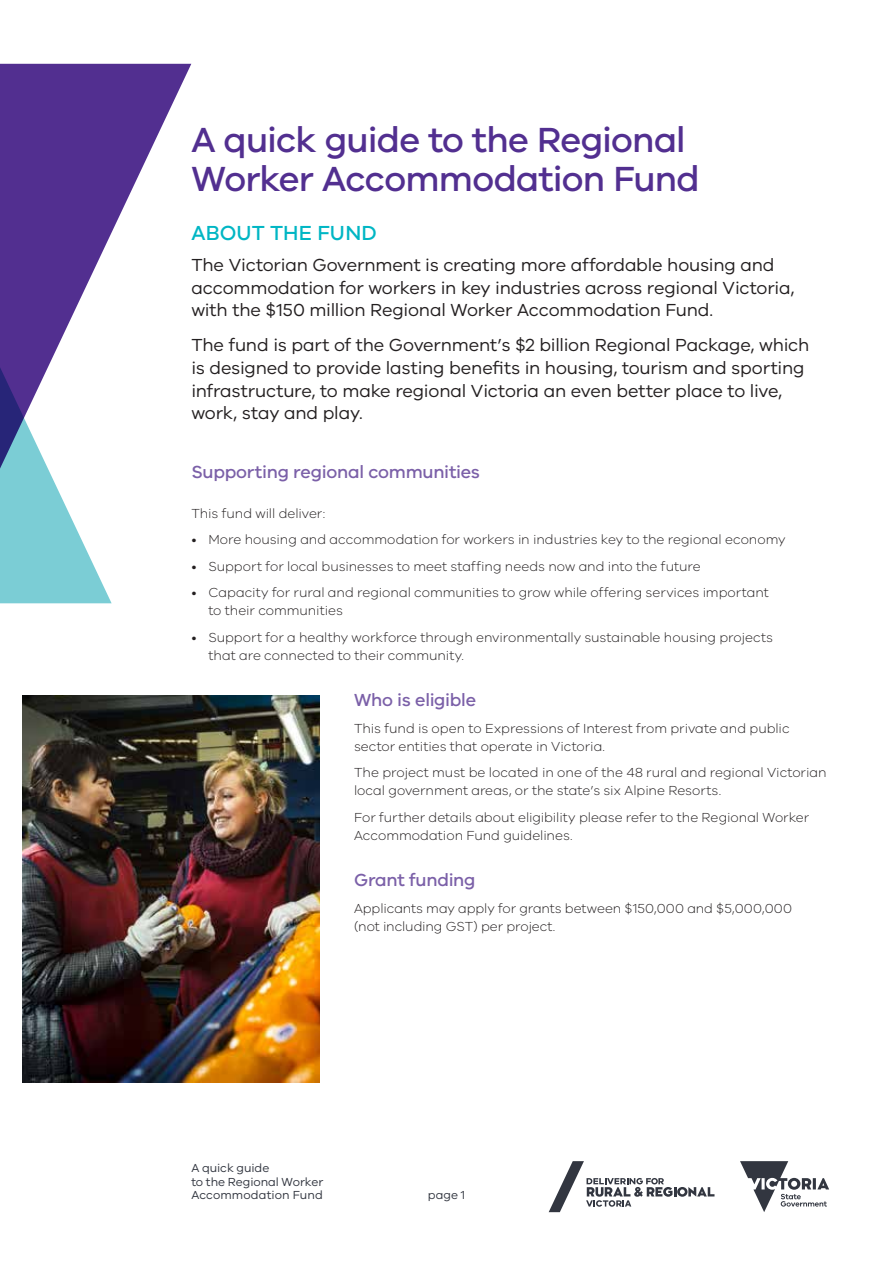
<style>
.page{position:relative;width:893px;height:1263px;background:#fff}
.page>*{position:absolute;margin:0;border:0;box-sizing:border-box;transform-origin:0 0}
.t1{font:500 36px/39px "VIC";letter-spacing:-.025em;color:#522f90}
.t2{font:500 21px "VIC";letter-spacing:.01em;color:#00b6c4}
.INTRO{font:18px/22.5px "VIC";letter-spacing:-.01em;color:#231f20}
.t3{font:500 18px "VIC";letter-spacing:-.015em;color:#7b60a8}
.BODY{font:300 13.5px/18px "VIC";color:#231f20}
.t4{font:12px/13.5px "VIC";color:#323640}
</style>
<div class="page">
<svg style="left:112px;top:64px;width:79px;height:168px"></svg>
<svg style="left:0;top:64px;width:112px;height:539px;fill:#522f90"></svg>
<img style="left:22px;top:696px;width:298px;height:386px">
<svg style="left:740px;top:1161px;width:89px;height:51px"></svg>
<svg style="left:549px;top:1161px;width:165px;height:51px"></svg>
<p class="t1" style="left:191px;top:119px;width:510px">A quick guide to the Regional<br>Worker Accommodation Fund</p>
<h1 class="t2" style="left:191px;top:221px;width:187px">ABOUT THE FUND</h1>
<p class="INTRO" style="left:191px;top:253px;width:605px">The Victorian Government is creating more affordable housing and accommodation for workers in key industries across regional Victoria, with the $150 million Regional Worker Accommodation Fund.</p>
<p class="INTRO" style="left:191px;top:334px;width:620px">The fund is part of the Government’s $2 billion Regional Package, which is designed to provide lasting benefits in housing, tourism and sporting infrastructure, to make regional Victoria an even better place to live, work, stay and play.</p>
<h2 class="t3" style="left:191px;top:461px;width:290px">Supporting regional communities</h2>
<p class="BODY" style="left:191px;top:503px;width:135px">This fund will deliver:</p>
<p class="BODY" style="left:191px;top:530px;width:596px">• More housing and accommodation for workers in industries key to the regional economy</p>
<p class="BODY" style="left:191px;top:556px;width:511px">• Support for local businesses to meet staffing needs now and into the future</p>
<p class="BODY" style="left:208px;top:583px;width:562px;text-indent:-17px">• Capacity for rural and regional communities to grow while offering services important to their communities</p>
<p class="BODY" style="left:208px;top:627px;width:566px;text-indent:-17px">• Support for a healthy workforce through environmentally sustainable housing projects that are connected to their community.</p>
<h2 class="t3" style="left:354px;top:689px;width:124px">Who is eligible</h2>
<p class="BODY" style="left:354px;top:719px;width:437px">This fund is open to Expressions of Interest from private and public sector entities that operate in Victoria.</p>
<p class="BODY" style="left:354px;top:763px;width:474px">The project must be located in one of the 48 rural and regional Victorian local government areas, or the state’s six Alpine Resorts.</p>
<p class="BODY" style="left:354px;top:808px;width:457px">For further details about eligibility please refer to the Regional Worker<br>Accommodation Fund guidelines.</p>
<h2 class="t3" style="left:354px;top:869px;width:123px">Grant funding</h2>
<p class="BODY" style="left:354px;top:899px;width:440px">Applicants may apply for grants between $150,000 and $5,000,000 (not including GST) per project.</p>
<p class="t4" style="left:191px;top:1161px;width:133px">A quick guide<br>to the Regional Worker<br>Accommodation Fund</p>
<p class="t4" style="left:428px;top:1188px;width:39px">page 1</p>
</div>
